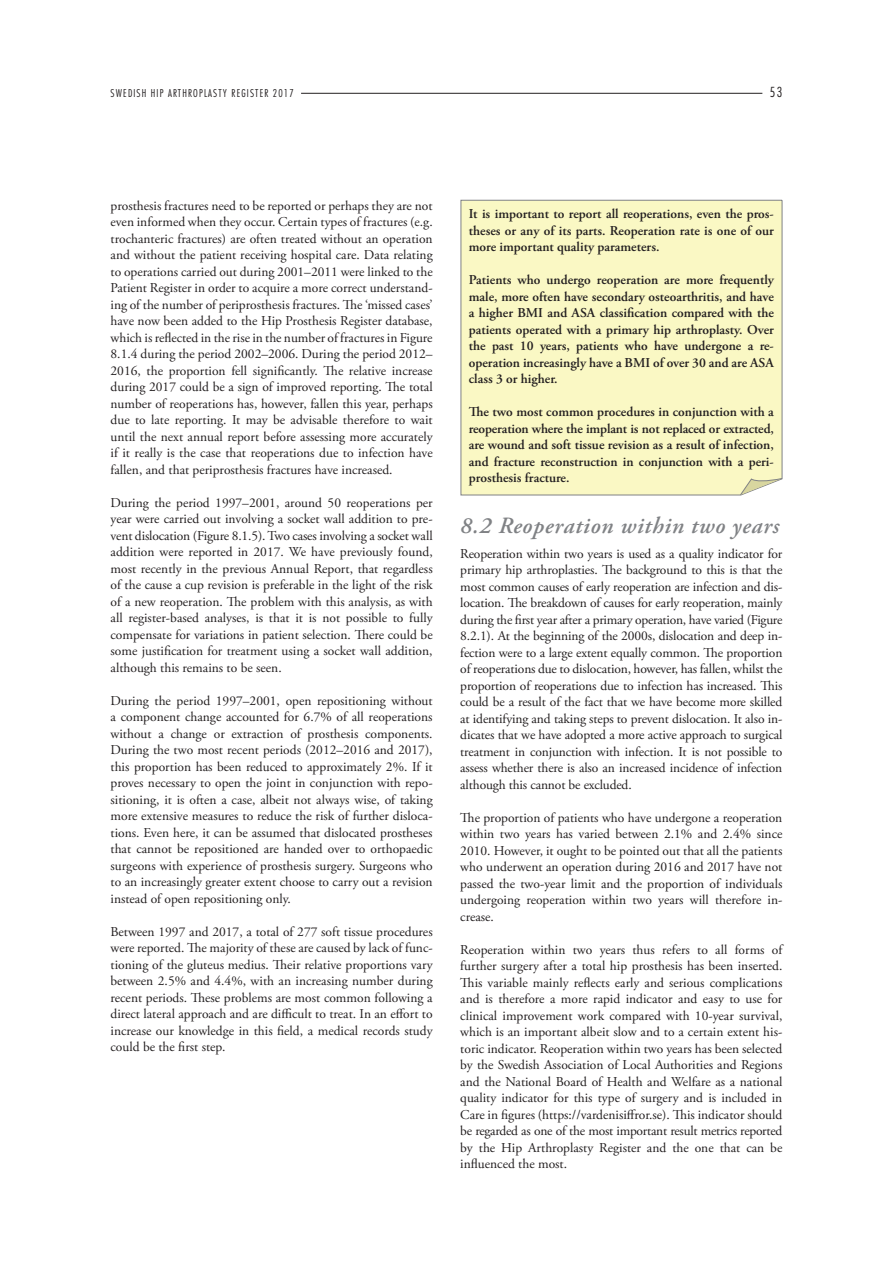
<style>
.page{position:relative;width:893px;height:1263px;background:#fff}
.page>*{position:absolute;margin:0;border:0;box-sizing:border-box;transform-origin:0 0}
.Rubrik_2{font:italic 600 23.25px "Adobe Garamond Pro";letter-spacing:.03em;color:#808285}
.Brödtext{font:13.5px/16.5px "Adobe Garamond Pro";color:#231f20;text-align:justify}
.Brödtext_blankrad{font:13.5px/16.5px "Adobe Garamond Pro";color:#231f20;text-align:justify}
.Sammanfattning{font:600 13.5px/16.5px "Adobe Garamond Pro";color:#231f20;text-align:justify}
.t1{font:300 condensed 13.5px "Futura Std";color:#231f20}
.t2{font:300 condensed 10.5px "Futura Std";letter-spacing:.11em;color:#231f20}
</style>
<div class="page">
<hr style="left:301px;top:93px;width:461px;height:1px;background:#231f20">
<div style="left:460px;top:199px;width:323px;height:297px;background:#faf8c4"></div>
<svg style="left:739px;top:478px;width:44px;height:18px"></svg>
<p class="t2" style="left:111px;top:87px;width:185px">SWEDISH HIP ARTHROPLASTY REGISTER 2017</p>
<p class="t1" style="left:770px;top:84px;width:14px">53</p>
<p class="Brödtext" style="left:111px;top:198px;width:324px">prosthesis fractures need to be reported or perhaps they are not even informed when they occur. Certain types of fractures (e.g. trochanteric fractures) are often treated without an operation and without the patient receiving hospital care. Data relating to operations carried out during 2001–2011 were linked to the Patient Register in order to acquire a more correct understand&shy;ing of the number of periprosthesis fractures. The ‘missed cases’ have now been added to the Hip Prosthesis Register database, which is reflected in the rise in the number of fractures in Figure 8.1.4 during the period 2002–2006. During the period 2012– 2016, the proportion fell significantly. The relative increase during 2017 could be a sign of improved reporting. The total number of reoperations has, however, fallen this year, perhaps due to late reporting. It may be advisable therefore to wait until the next annual report before assessing more accurately if it really is the case that reoperations due to infection have fallen, and that periprosthesis fractures have increased.</p>
<p class="Brödtext" style="left:111px;top:495px;width:324px">During the period 1997–2001, around 50 reoperations per year were carried out involving a socket wall addition to pre&shy;vent dislocation (Figure 8.1.5). Two cases involving a socket wall addition were reported in 2017. We have previously found, most recently in the previous Annual Report, that regardless of the cause a cup revision is preferable in the light of the risk of a new reoperation. The problem with this analysis, as with all register-based analyses, is that it is not possible to fully compensate for variations in patient selection. There could be some justification for treatment using a socket wall addition, although this remains to be seen.</p>
<p class="Brödtext" style="left:111px;top:693px;width:324px">During the period 1997–2001, open repositioning without a component change accounted for 6.7% of all reoperations without a change or extraction of prosthesis components.<br>During the two most recent periods (2012–2016 and 2017), this proportion has been reduced to approximately 2%. If it proves necessary to open the joint in conjunction with repo&shy;sitioning, it is often a case, albeit not always wise, of taking more extensive measures to reduce the risk of further disloca&shy;tions. Even here, it can be assumed that dislocated prostheses that cannot be repositioned are handed over to orthopaedic surgeons with experience of prosthesis surgery. Surgeons who to an increasingly greater extent choose to carry out a revision instead of open repositioning only.</p>
<p class="Brödtext" style="left:111px;top:924px;width:324px">Between 1997 and 2017, a total of 277 soft tissue procedures were reported. The majority of these are caused by lack of func&shy;tioning of the gluteus medius. Their relative proportions vary between 2.5% and 4.4%, with an increasing number during recent periods. These problems are most common following a direct lateral approach and are difficult to treat. In an effort to increase our knowledge in this field, a medical records study could be the first step.</p>
<p class="Sammanfattning" style="left:469px;top:206px;width:307px">It is important to report all reoperations, even the pros&shy;theses or any of its parts. Reoperation rate is one of our more important quality parameters.</p>
<p class="Sammanfattning" style="left:469px;top:272px;width:307px">Patients who undergo reoperation are more frequently male, more often have secondary osteoarthritis, and have a higher BMI and ASA classification compared with the patients operated with a primary hip arthroplasty. Over the past 10 years, patients who have undergone a re&shy;operation increasingly have a BMI of over 30 and are ASA class 3 or higher.</p>
<p class="Sammanfattning" style="left:469px;top:404px;width:307px">The two most common procedures in conjunction with a reoperation where the implant is not replaced or extracted, are wound and soft tissue revision as a result of infection, and fracture reconstruction in conjunction with a peri&shy;prosthesis fracture.</p>
<p class="Rubrik_2" style="left:460px;top:512px;width:320px">8.2 Reoperation within two years</p>
<p class="Brödtext_blankrad" style="left:460px;top:546px;width:324px">Reoperation within two years is used as a quality indicator for primary hip arthroplasties. The background to this is that the most common causes of early reoperation are infection and dis&shy;location. The breakdown of causes for early reoperation, mainly during the first year after a primary operation, have varied (Figure 8.2.1). At the beginning of the 2000s, dislocation and deep in&shy;fection were to a large extent equally common. The proportion of reoperations due to dislocation, however, has fallen, whilst the proportion of reoperations due to infection has increased. This could be a result of the fact that we have become more skilled at identifying and taking steps to prevent dislocation. It also in&shy;dicates that we have adopted a more active approach to surgical treatment in conjunction with infection. It is not possible to assess whether there is also an increased incidence of infection although this cannot be excluded.</p>
<p class="Brödtext_blankrad" style="left:460px;top:810px;width:324px">The proportion of patients who have undergone a reoperation within two years has varied between 2.1% and 2.4% since 2010. However, it ought to be pointed out that all the patients who underwent an operation during 2016 and 2017 have not passed the two-year limit and the proportion of individuals undergoing reoperation within two years will therefore in&shy;crease.</p>
<p class="Brödtext_blankrad" style="left:460px;top:942px;width:324px">Reoperation within two years thus refers to all forms of further surgery after a total hip prosthesis has been inserted.<br>This variable mainly reflects early and serious complications and is therefore a more rapid indicator and easy to use for clinical improvement work compared with 10-year survival, which is an important albeit slow and to a certain extent his&shy;toric indicator. Reoperation within two years has been selected by the Swedish Association of Local Authorities and Regions and the National Board of Health and Welfare as a national quality indicator for this type of surgery and is included in Care in figures (https://vardenisiffror.se). This indicator should be regarded as one of the most important result metrics reported by the Hip Arthroplasty Register and the one that can be influenced the most.</p>
</div>
